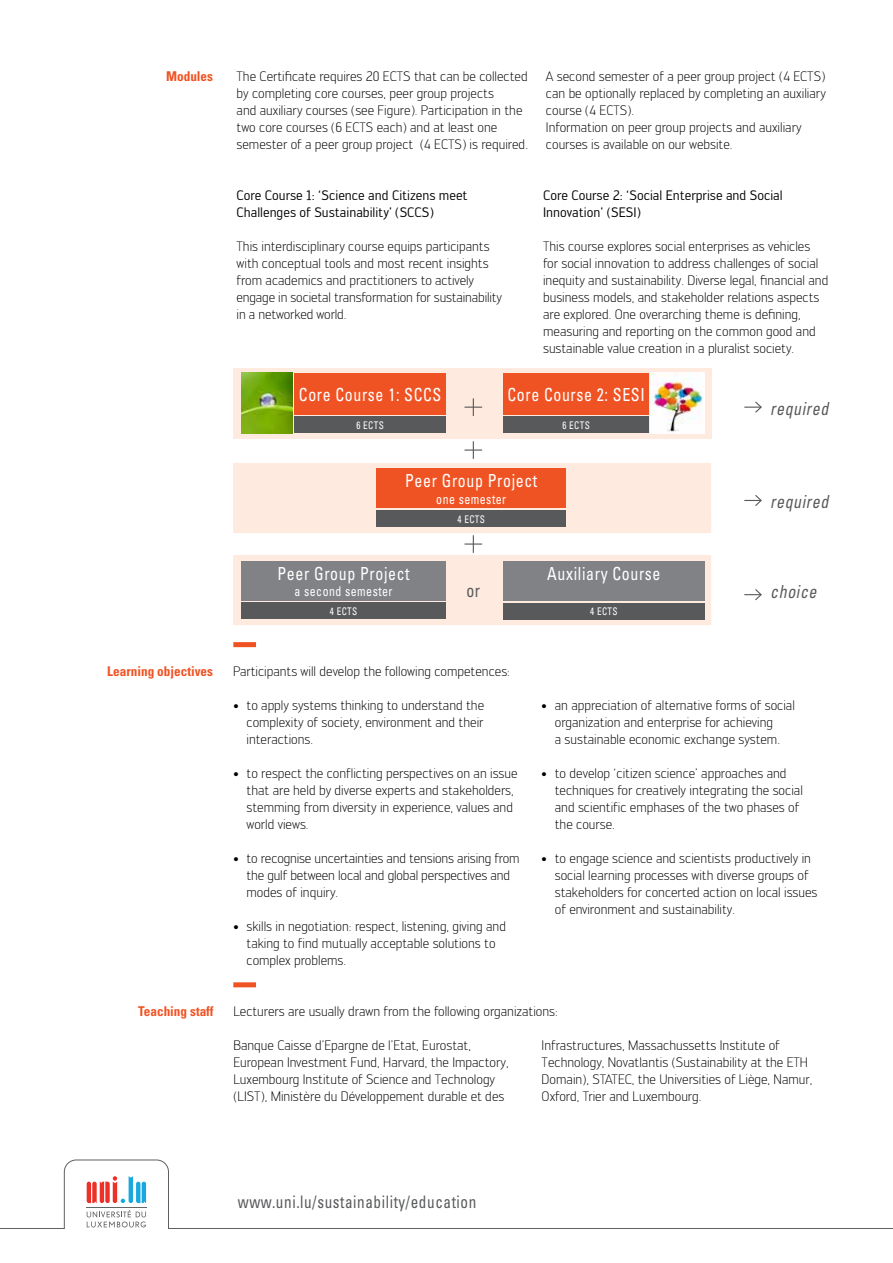
<style>
.page{position:relative;width:893px;height:1263px;background:#fff}
.page>*{position:absolute;margin:0;border:0;box-sizing:border-box;transform-origin:0 0}
.t1{font:condensed 18px "Univers";letter-spacing:.04em;color:#fff;scale:.88 1}
.t2{font:italic condensed 18px "Univers";letter-spacing:.04em;color:#58595b;scale:.88 1}
.t3{font:condensed 18px "Univers";color:#58595b;scale:.88 1}
.t4{font:condensed 17.25px "Univers";letter-spacing:.04em;color:#58595b;scale:.88 1}
.t5{font:300 13.5px/17px "Engel";color:#000}
.t6{font:13.5px/17px "Engel";color:#000}
.t7{font:700 condensed 13.5px "Univers";color:#f05323}
.t8{font:condensed 13.5px "Univers";letter-spacing:.04em;color:#fff;scale:.88 1}
.t9{font:condensed 10.5px "Univers";letter-spacing:.04em;color:#fff;scale:.88 1}
</style>
<div class="page">
<div style="left:233px;top:982px;width:23px;height:5px;background:#f05323"></div>
<div style="left:233px;top:642px;width:23px;height:5px;background:#f05323"></div>
<div style="left:233px;top:369px;width:478px;height:70px;background:#feeade"></div>
<div style="left:233px;top:463px;width:478px;height:70px;background:#feeade"></div>
<div style="left:233px;top:555px;width:478px;height:70px;background:#feeade"></div>
<div style="left:295px;top:373px;width:151px;height:41px;background:#f05323"></div>
<div style="left:503px;top:373px;width:146px;height:41px;background:#f05323"></div>
<div style="left:241px;top:561px;width:205px;height:39px;background:#808285"></div>
<div style="left:503px;top:561px;width:201px;height:40px;background:#808285"></div>
<div style="left:376px;top:469px;width:190px;height:39px;background:#f05323"></div>
<div style="left:295px;top:416px;width:151px;height:17px;background:#58595b"></div>
<div style="left:241px;top:602px;width:205px;height:17px;background:#58595b"></div>
<div style="left:503px;top:603px;width:201px;height:17px;background:#58595b"></div>
<div style="left:503px;top:416px;width:146px;height:17px;background:#58595b"></div>
<img style="left:241px;top:373px;width:52px;height:60px">
<img style="left:651px;top:373px;width:53px;height:60px">
<svg style="left:464px;top:441px;width:18px;height:18px"></svg>
<svg style="left:464px;top:398px;width:18px;height:18px"></svg>
<svg style="left:464px;top:535px;width:18px;height:18px"></svg>
<div style="left:376px;top:510px;width:190px;height:17px;background:#58595b"></div>
<svg style="left:744px;top:401px;width:18px;height:12px"></svg>
<svg style="left:744px;top:495px;width:18px;height:11px"></svg>
<svg style="left:744px;top:589px;width:18px;height:12px"></svg>
<svg style="left:0;top:1159px;width:893px;height:70px"></svg>
<hr style="left:86px;top:1207px;width:61px;height:1px;background:#626665">
<svg style="left:87px;top:1210px;width:59px;height:17px"></svg>
<svg style="left:87px;top:1176px;width:59px;height:27px"></svg>
<p class="t7" style="left:166px;top:68px;width:49px">Modules</p>
<p class="t5" style="left:237px;top:67px;width:293px">The Certificate requires 20 ECTS that can be collected by completing core courses, peer group projects<br>and auxiliary courses (see Figure). Participation in the two core courses (6 ECTS each) and at least one semester of a peer group project (4 ECTS) is required.</p>
<p class="t5" style="left:546px;top:67px;width:281px">A second semester of a peer group project (4 ECTS) can be optionally replaced by completing an auxiliary course (4 ECTS).<br>Information on peer group projects and auxiliary courses is available on our website.</p>
<p class="t6" style="left:237px;top:186px;width:233px">Core Course 1: ‘Science and Citizens meet<br>Challenges of Sustainability’ (SCCS)</p>
<p class="t5" style="left:237px;top:237px;width:267px">This interdisciplinary course equips participants with conceptual tools and most recent insights from academics and practitioners to actively engage in societal transformation for sustainability in a networked world.</p>
<p class="t6" style="left:543px;top:186px;width:241px">Core Course 2: ‘Social Enterprise and Social<br>Innovation’ (SESI)</p>
<p class="t5" style="left:543px;top:237px;width:287px">This course explores social enterprises as vehicles for social innovation to address challenges of social inequity and sustainability. Diverse legal, financial and business models, and stakeholder relations aspects are explored. One overarching theme is defining, measuring and reporting on the common good and sustainable value creation in a pluralist society.</p>
<h1 class="t1" style="left:299px;top:383px;width:163px">Core Course 1: SCCS</h1>
<h1 class="t1" style="left:507px;top:383px;width:157px">Core Course 2: SESI</h1>
<p class="t9" style="left:356px;top:419px;width:33px">6 ECTS</p>
<h1 class="t1" style="left:405px;top:469px;width:152px">Peer Group Project</h1>
<p class="t8" style="left:436px;top:490px;width:81px">one semester</p>
<p class="t9" style="left:457px;top:512px;width:33px">4 ECTS</p>
<p class="t9" style="left:562px;top:419px;width:33px">6 ECTS</p>
<h1 class="t2" style="left:770px;top:397px;width:68px">required</h1>
<h1 class="t2" style="left:770px;top:490px;width:68px">required</h1>
<h1 class="t1" style="left:277px;top:562px;width:152px">Peer Group Project</h1>
<p class="t8" style="left:295px;top:583px;width:113px">a second semester</p>
<h1 class="t1" style="left:547px;top:562px;width:130px">Auxiliary Course</h1>
<h1 class="t3" style="left:466px;top:580px;width:17px">or</h1>
<h1 class="t2" style="left:770px;top:580px;width:54px">choice</h1>
<p class="t9" style="left:330px;top:605px;width:33px">4 ECTS</p>
<p class="t9" style="left:590px;top:605px;width:33px">4 ECTS</p>
<p class="t7" style="left:107px;top:663px;width:107px">Learning objectives</p>
<p class="t5" style="left:233px;top:663px;width:278px">Participants will develop the following competences:</p>
<p class="t5" style="left:247px;top:697px;width:239px;text-align:justify;text-indent:-14px">• to apply systems thinking to understand the complexity of society, environment and their interactions.</p>
<p class="t5" style="left:247px;top:765px;width:273px;text-indent:-14px">• to respect the conflicting perspectives on an issue that are held by diverse experts and stakeholders, stemming from diversity in experience, values and world views.</p>
<p class="t5" style="left:247px;top:850px;width:275px;text-indent:-14px">• to recognise uncertainties and tensions arising from the gulf between local and global perspectives and modes of inquiry.</p>
<p class="t5" style="left:247px;top:918px;width:261px;text-indent:-14px">• skills in negotiation: respect, listening, giving and taking to find mutually acceptable solutions to complex problems.</p>
<p class="t5" style="left:555px;top:697px;width:242px;text-indent:-14px">• an appreciation of alternative forms of social organization and enterprise for achieving<br>a sustainable economic exchange system.</p>
<p class="t5" style="left:555px;top:765px;width:250px;text-indent:-14px">• to develop ‘citizen science’ approaches and techniques for creatively integrating the social and scientific emphases of the two phases of the course.</p>
<p class="t5" style="left:555px;top:850px;width:264px;text-indent:-14px">• to engage science and scientists productively in social learning processes with diverse groups of stakeholders for concerted action on local issues of environment and sustainability.</p>
<p class="t7" style="left:138px;top:1003px;width:77px">Teaching staff</p>
<p class="t5" style="left:233px;top:1003px;width:326px">Lecturers are usually drawn from the following organizations:</p>
<p class="t5" style="left:233px;top:1037px;width:277px">Banque Caisse d’Epargne de l’Etat, Eurostat, European Investment Fund, Harvard, the Impactory, Luxembourg Institute of Science and Technology (LIST), Ministère du Développement durable et des</p>
<p class="t5" style="left:542px;top:1037px;width:272px">Infrastructures, Massachussetts Institute of Technology, Novatlantis (Sustainability at the ETH Domain), STATEC, the Universities of Liège, Namur, Oxford, Trier and Luxembourg.</p>
<p class="t4" style="left:238px;top:1190px;width:272px">www.uni.lu/sustainability/education</p>
</div>
